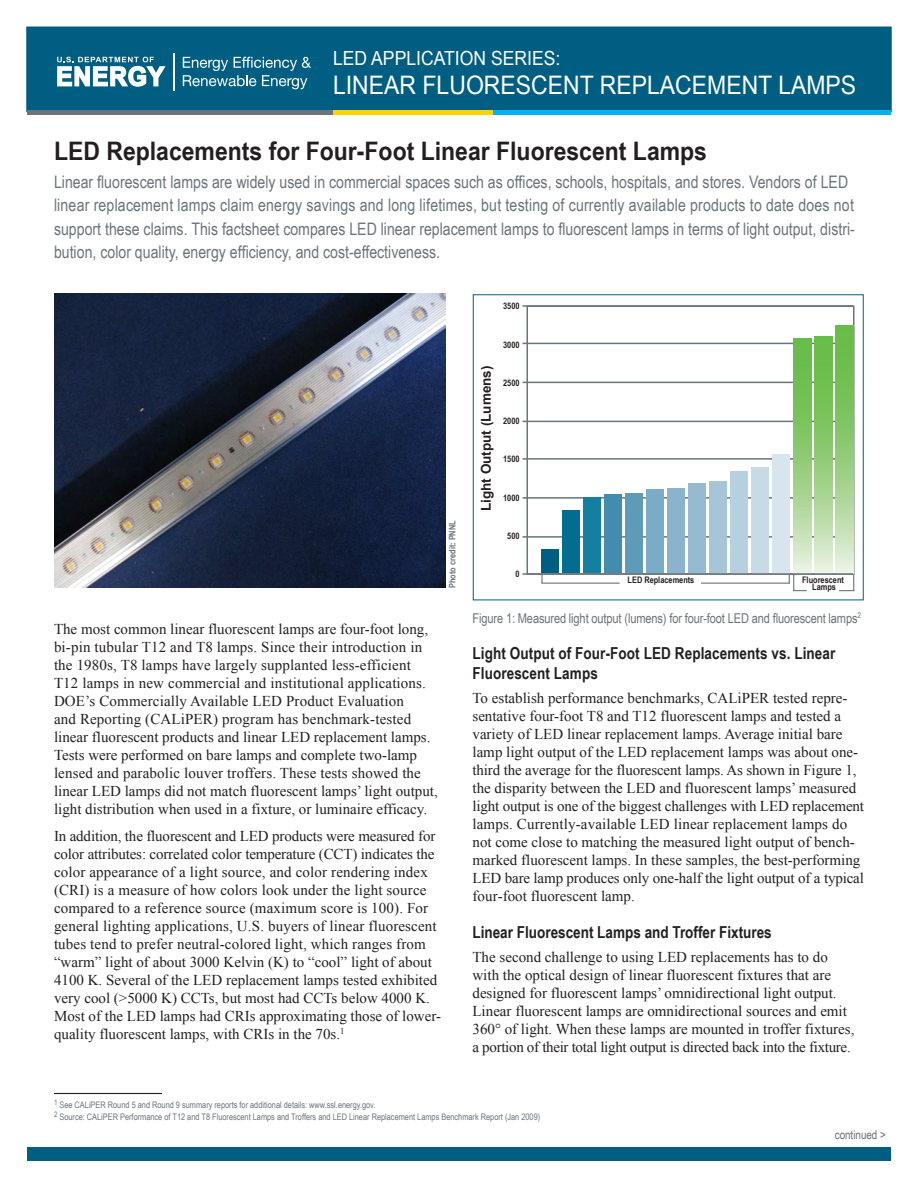
<style>
.page{position:relative;width:918px;height:1188px;background:#fff}
.page>*{position:absolute;margin:0;border:0;box-sizing:border-box;transform-origin:0 0}
.fact_sheet_title{font:700 25.5px "Arial Narrow";color:#231f20;scale:1.1 1}
.program_name{font:25.5px "Arial Narrow";color:#fff;scale:1.1 1}
.program_name-2{font:19.5px "Arial Narrow";color:#fff;scale:1.1 1}
.intro_statement{font:17.25px/23.2px "Arial Narrow";color:#6a747b}
.subhead_2{font:700 16.5px/19.5px "Arial Narrow";letter-spacing:.005em;color:#231f20}
.body_text{font:15px/18px "Times New Roman";color:#231f20}
.t1{font:13.5px "Arial Narrow";letter-spacing:-.01em;color:#6a747b}
.Figure_label_1{font:700 13.5px "Arial";color:#231f20}
.continued{font:12px "Arial Narrow";color:#6c6d70}
.footnotes_copy{font:9px "Arial Narrow";color:#6a747b}
.footnotes{font:9px "Arial Narrow";color:#6a747b}
.Figure_label_2{font:700 9px/7.5px "Arial Narrow";color:#231f20;text-align:center}
.figure_numbers{font:700 9px "Arial Narrow";color:#231f20}
.photo_credit{font:700 9px "Arial Narrow";color:#6a747b}
</style>
<div class="page">
<div style="left:26px;top:27px;width:866px;height:85px;background:#005e82"></div>
<div style="left:27px;top:110px;width:311px;height:5px;background:#6a747b"></div>
<div style="left:333px;top:110px;width:161px;height:5px;background:#fed105"></div>
<div style="left:494px;top:110px;width:397px;height:5px;background:#00b3ee"></div>
<svg style="left:57px;top:57px;width:109px;height:30px"></svg>
<hr style="left:174px;top:53px;width:1px;height:37px;background:#fff">
<svg style="left:183px;top:57px;width:128px;height:32px"></svg>
<img style="left:54px;top:294px;width:391px;height:293px">
<hr style="left:54px;top:1093px;width:108px;height:1px;background:#231f20">
<hr style="left:522px;top:343px;width:331px;height:1px;background:#6a747b">
<hr style="left:522px;top:305px;width:331px;height:2px;background:#6a747b">
<hr style="left:522px;top:421px;width:331px;height:1px;background:#6a747b">
<hr style="left:522px;top:382px;width:331px;height:1px;background:#6a747b">
<hr style="left:522px;top:458px;width:331px;height:2px;background:#6a747b">
<hr style="left:522px;top:497px;width:331px;height:2px;background:#6a747b">
<hr style="left:522px;top:536px;width:331px;height:2px;background:#6a747b">
<svg style="left:541px;top:575px;width:2px;height:8px"></svg>
<div style="left:541px;top:550px;width:18px;height:23px;background:#005e82"></div>
<div style="left:562px;top:511px;width:18px;height:62px;background:#006d91"></div>
<div style="left:583px;top:498px;width:18px;height:75px;background:#157fa2"></div>
<div style="left:604px;top:495px;width:18px;height:78px;background:#428dad"></div>
<div style="left:625px;top:494px;width:18px;height:79px;background:#5e9bb9"></div>
<div style="left:646px;top:490px;width:18px;height:83px;background:#7bacc5"></div>
<div style="left:667px;top:488px;width:18px;height:85px;background:#89b4cb"></div>
<div style="left:688px;top:483px;width:18px;height:90px;background:#96bbd1"></div>
<div style="left:709px;top:481px;width:18px;height:92px;background:#a6c6d8"></div>
<div style="left:730px;top:471px;width:18px;height:102px;background:#b7d0e0"></div>
<div style="left:751px;top:467px;width:18px;height:106px;background:#c7dbe7"></div>
<div style="left:772px;top:454px;width:18px;height:119px;background:#d8e5ee"></div>
<svg style="left:793px;top:339px;width:18px;height:234px;background:#97ce7f"></svg>
<svg style="left:814px;top:336px;width:18px;height:237px;background:#97ce7f"></svg>
<svg style="left:835px;top:326px;width:18px;height:247px;background:#97ce7f"></svg>
<hr style="left:522px;top:573px;width:331px;height:2px;background:#6a747b">
<hr style="left:541px;top:583px;width:79px;height:1px;background:#6a747b">
<hr style="left:701px;top:583px;width:89px;height:1px;background:#6a747b">
<svg style="left:789px;top:575px;width:18px;height:16px"></svg>
<svg style="left:839px;top:574px;width:15px;height:17px"></svg>
<div style="left:27px;top:1148px;width:864px;height:13px;background:#005e82"></div>
<p class="program_name-2" style="left:333px;top:44px;width:208px">LED APPLICATION SERIES:</p>
<p class="program_name" style="left:333px;top:66px;width:477px">LINEAR FLUORESCENT REPLACEMENT LAMPS</p>
<p class="fact_sheet_title" style="left:54px;top:132px;width:595px">LED Replacements for Four-Foot Linear Fluorescent Lamps</p>
<p class="intro_statement" style="left:54px;top:170px;width:803px">Linear fluorescent lamps are widely used in commercial spaces such as offices, schools, hospitals, and stores. Vendors of LED linear replacement lamps claim energy savings and long lifetimes, but testing of currently available products to date does not support these claims. This factsheet compares LED linear replacement lamps to fluorescent lamps in terms of light output, distri&shy;bution, color quality, energy efficiency, and cost-effectiveness.</p>
<p class="photo_credit" style="left:446px;top:588px;width:69px;rotate:-90deg">Photo credit: PNNL</p>
<p class="body_text" style="left:54px;top:620px;width:385px">The most common linear fluorescent lamps are four-foot long, bi-pin tubular T12 and T8 lamps. Since their introduction in the 1980s, T8 lamps have largely supplanted less-efficient T12 lamps in new commercial and institutional applications.<br>DOE’s Commercially Available LED Product Evaluation<br>and Reporting (CALiPER) program has benchmark-tested linear fluorescent products and linear LED replacement lamps.<br>Tests were performed on bare lamps and complete two-lamp lensed and parabolic louver troffers. These tests showed the linear LED lamps did not match fluorescent lamps’ light output, light distribution when used in a fixture, or luminaire efficacy.</p>
<p class="body_text" style="left:54px;top:827px;width:389px">In addition, the fluorescent and LED products were measured for color attributes: correlated color temperature (CCT) indicates the color appearance of a light source, and color rendering index (CRI) is a measure of how colors look under the light source compared to a reference source (maximum score is 100). For general lighting applications, U.S. buyers of linear fluorescent tubes tend to prefer neutral-colored light, which ranges from “warm” light of about 3000 Kelvin (K) to “cool” light of about 4100 K. Several of the LED replacement lamps tested exhibited very cool (&gt;5000 K) CCTs, but most had CCTs below 4000 K.<br>Most of the LED lamps had CRIs approximating those of lower&shy;quality fluorescent lamps, with CRIs in the 70s.<sup>1</sup></p>
<p class="Figure_label_1" style="left:477px;top:511px;width:147px;rotate:-90deg">Light Output (Lumens)</p>
<p class="figure_numbers" style="left:503px;top:299px;width:18px">3500</p>
<p class="figure_numbers" style="left:503px;top:338px;width:18px">3000</p>
<p class="figure_numbers" style="left:503px;top:376px;width:18px">2500</p>
<p class="figure_numbers" style="left:503px;top:414px;width:18px">2000</p>
<p class="figure_numbers" style="left:503px;top:452px;width:18px">1500</p>
<p class="figure_numbers" style="left:503px;top:491px;width:18px">1000</p>
<p class="figure_numbers" style="left:507px;top:529px;width:14px">500</p>
<p class="figure_numbers" style="left:516px;top:567px;width:6px">0</p>
<p class="Figure_label_2" style="left:628px;top:576px;width:68px">LED Replacements</p>
<p class="Figure_label_2" style="left:802px;top:576px;width:43px">Fluorescent<br>Lamps</p>
<p class="t1" style="left:472px;top:608px;width:390px">Figure 1: Measured light output (lumens) for four-foot LED and fluorescent lamps<sup>2</sup></p>
<p class="subhead_2" style="left:472px;top:643px;width:364px">Light Output of Four-Foot LED Replacements vs. Linear<br>Fluorescent Lamps</p>
<p class="body_text" style="left:472px;top:688px;width:393px">To establish performance benchmarks, CALiPER tested repre&shy;sentative four-foot T8 and T12 fluorescent lamps and tested a variety of LED linear replacement lamps. Average initial bare lamp light output of the LED replacement lamps was about one&shy;third the average for the fluorescent lamps. As shown in Figure 1, the disparity between the LED and fluorescent lamps’ measured light output is one of the biggest challenges with LED replacement lamps. Currently-available LED linear replacement lamps do not come close to matching the measured light output of bench&shy;marked fluorescent lamps. In these samples, the best-performing LED bare lamp produces only one-half the light output of a typical four-foot fluorescent lamp.</p>
<p class="subhead_2" style="left:472px;top:922px;width:301px">Linear Fluorescent Lamps and Troffer Fixtures</p>
<p class="body_text" style="left:472px;top:948px;width:384px">The second challenge to using LED replacements has to do with the optical design of linear fluorescent fixtures that are designed for fluorescent lamps’ omnidirectional light output.<br>Linear fluorescent lamps are omnidirectional sources and emit 360° of light. When these lamps are mounted in troffer fixtures, a portion of their total light output is directed back into the fixture.</p>
<p class="footnotes" style="left:54px;top:1098px;width:323px"><sup>1</sup> See CALiPER Round 5 and Round 9 summary reports for additional details: www.ssl.energy.gov.</p>
<p class="footnotes_copy" style="left:54px;top:1110px;width:488px"><sup>2</sup> Source: CALiPER Performance of T12 and T8 Fluorescent Lamps and Troffers and LED Linear Replacement Lamps Benchmark Report (Jan 2009)</p>
<p class="continued" style="left:835px;top:1126px;width:53px">continued &gt;</p>
</div>
